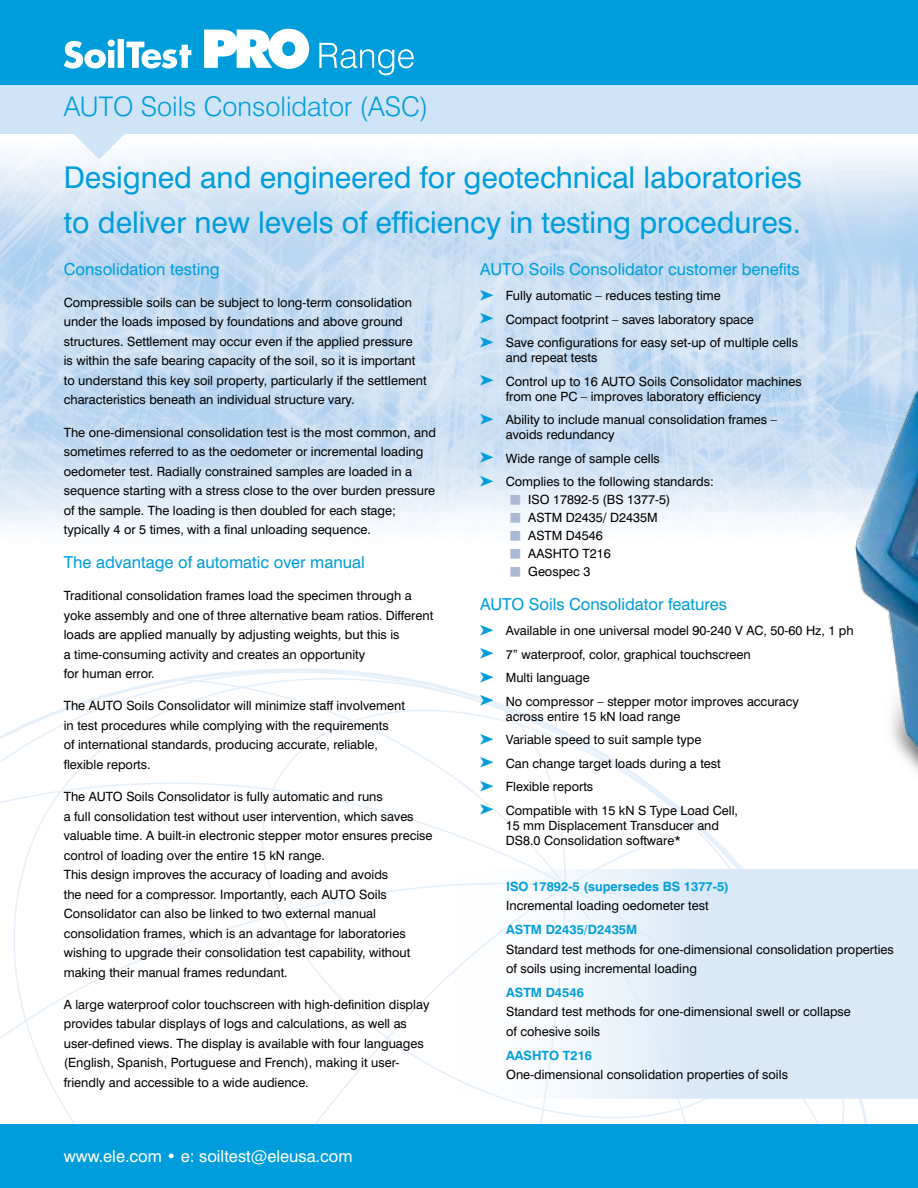
<style>
.page{position:relative;width:918px;height:1188px;background:#fff}
.page>*{position:absolute;margin:0;border:0;box-sizing:border-box;transform-origin:0 0}
.t1{font:30px/45px "Swiss 721 BT";color:#009ddc}
.t2{font:300 27px "Swiss 721 BT";color:#009ddc}
.t3{font:16.5px "Swiss 721 BT";color:#009ddc}
.t4{font:16.5px "Swiss 721 BT";color:#fff}
.t5{font:12.75px/19.5px "Swiss 721 BT";color:#000}
.t6{font:700 12.75px "Swiss 721 BT";color:#009ddc}
</style>
<div class="page">
<img style="left:0;top:133px;width:806px;height:398px">
<svg style="left:0;top:668px;width:880px;height:431px"></svg>
<svg style="left:0;top:760px;width:876px;height:364px"></svg>
<svg style="left:438px;top:869px;width:480px;height:229px;fill:#dfecf9"></svg>
<div style="left:0;top:82px;width:918px;height:51px;background:#cfe4f6"></div>
<div style="left:0;top:0;width:918px;height:85px;background:#009ddc"></div>
<div style="left:0;top:1124px;width:918px;height:64px;background:#009ddc"></div>
<svg style="left:64px;top:29px;width:350px;height:46px"></svg>
<svg style="left:64px;top:133px;width:71px;height:27px"></svg>
<img style="left:806px;top:133px;width:112px;height:766px">
<svg style="left:480px;top:290px;width:14px;height:10px"></svg>
<svg style="left:480px;top:313px;width:14px;height:11px"></svg>
<svg style="left:480px;top:337px;width:14px;height:10px"></svg>
<svg style="left:480px;top:375px;width:14px;height:11px"></svg>
<svg style="left:480px;top:414px;width:14px;height:10px"></svg>
<svg style="left:480px;top:452px;width:14px;height:11px"></svg>
<svg style="left:480px;top:476px;width:14px;height:10px"></svg>
<svg style="left:510px;top:494px;width:10px;height:10px"></svg>
<svg style="left:510px;top:512px;width:10px;height:10px"></svg>
<svg style="left:480px;top:672px;width:14px;height:10px"></svg>
<svg style="left:480px;top:695px;width:14px;height:11px"></svg>
<svg style="left:480px;top:734px;width:14px;height:10px"></svg>
<svg style="left:480px;top:757px;width:14px;height:11px"></svg>
<svg style="left:480px;top:781px;width:14px;height:10px"></svg>
<svg style="left:480px;top:804px;width:14px;height:11px"></svg>
<h2 class="t2" style="left:64px;top:90px;width:366px">AUTO Soils Consolidator (ASC)</h2>
<h1 class="t1" style="left:64px;top:155px;width:740px">Designed and engineered for geotechnical laboratories to deliver new levels of efficiency in testing procedures.</h1>
<p class="t3" style="left:480px;top:259px;width:321px">AUTO Soils Consolidator customer benefits</p>
<p class="t5" style="left:506px;top:284px;width:294px;line-height:23.5px">Fully automatic – reduces testing time<br>Compact footprint – saves laboratory space<br>Save configurations for easy set-up of multiple cells</p>
<p class="t5" style="left:506px;top:346px;width:297px;line-height:23.5px">and repeat tests<br>Control up to 16 AUTO Soils Consolidator machines</p>
<p class="t5" style="left:506px;top:384px;width:273px;line-height:23.5px">from one PC – improves laboratory efficiency<br>Ability to include manual consolidation frames –</p>
<p class="t5" style="left:506px;top:423px;width:210px;line-height:23.5px">avoids redundancy<br>Wide range of sample cells<br>Complies to the following standards:</p>
<p class="t5" style="left:528px;top:490px;width:144px;line-height:18px">ISO 17892-5 (BS 1377-5)<br>ASTM D2435/ D2435M<br>ASTM D4546<br>AASHTO T216<br>Geospec 3</p>
<p class="t3" style="left:480px;top:594px;width:248px">AUTO Soils Consolidator features</p>
<p class="t5" style="left:506px;top:619px;width:349px;line-height:23.5px">Available in one universal model 90-240 V AC, 50-60 Hz, 1 ph 7” waterproof, color, graphical touchscreen<br>Multi language<br>No compressor – stepper motor improves accuracy</p>
<p class="t5" style="left:506px;top:704px;width:234px;line-height:23.5px">across entire 15 kN load range<br>Variable speed to suit sample type<br>Can change target loads during a test<br>Flexible reports<br>Compatible with 15 kN S Type Load Cell,</p>
<p class="t5" style="left:506px;top:818px;width:215px;line-height:15px">15 mm Displacement Transducer and<br>DS8.0 Consolidation software*</p>
<p class="t6" style="left:506px;top:878px;width:224px">ISO 17892-5 (supersedes BS 1377-5)</p>
<p class="t5" style="left:506px;top:896px;width:204px">Incremental loading oedometer test</p>
<p class="t6" style="left:506px;top:922px;width:133px">ASTM D2435/D2435M</p>
<p class="t5" style="left:506px;top:939px;width:389px">Standard test methods for one-dimensional consolidation properties of soils using incremental loading</p>
<p class="t6" style="left:506px;top:984px;width:79px">ASTM D4546</p>
<p class="t5" style="left:506px;top:1002px;width:346px">Standard test methods for one-dimensional swell or collapse of cohesive soils</p>
<p class="t6" style="left:506px;top:1047px;width:87px">AASHTO T216</p>
<p class="t5" style="left:506px;top:1065px;width:283px">One-dimensional consolidation properties of soils</p>
<p class="t3" style="left:64px;top:259px;width:157px">Consolidation testing</p>
<p class="t5" style="left:64px;top:292px;width:364px">Compressible soils can be subject to long-term consolidation under the loads imposed by foundations and above ground structures. Settlement may occur even if the applied pressure<br>is within the safe bearing capacity of the soil, so it is important to understand this key soil property, particularly if the settlement characteristics beneath an individual structure vary.</p>
<p class="t5" style="left:64px;top:422px;width:374px">The one-dimensional consolidation test is the most common, and sometimes referred to as the oedometer or incremental loading oedometer test. Radially constrained samples are loaded in a sequence starting with a stress close to the over burden pressure of the sample. The loading is then doubled for each stage; typically 4 or 5 times, with a final unloading sequence.</p>
<p class="t3" style="left:64px;top:552px;width:303px">The advantage of automatic over manual</p>
<p class="t5" style="left:64px;top:586px;width:371px">Traditional consolidation frames load the specimen through a yoke assembly and one of three alternative beam ratios. Different loads are applied manually by adjusting weights, but this is<br>a time-consuming activity and creates an opportunity<br>for human error.</p>
<p class="t5" style="left:64px;top:696px;width:343px">The AUTO Soils Consolidator will minimize staff involvement in test procedures while complying with the requirements<br>of international standards, producing accurate, reliable, flexible reports.</p>
<p class="t5" style="left:64px;top:787px;width:370px">The AUTO Soils Consolidator is fully automatic and runs<br>a full consolidation test without user intervention, which saves valuable time. A built-in electronic stepper motor ensures precise control of loading over the entire 15 kN range.<br>This design improves the accuracy of loading and avoids<br>the need for a compressor. Importantly, each AUTO Soils Consolidator can also be linked to two external manual consolidation frames, which is an advantage for laboratories wishing to upgrade their consolidation test capability, without making their manual frames redundant.</p>
<p class="t5" style="left:64px;top:994px;width:367px">A large waterproof color touchscreen with high-definition display provides tabular displays of logs and calculations, as well as user-defined views. The display is available with four languages (English, Spanish, Portuguese and French), making it user&shy;friendly and accessible to a wide audience.</p>
<p class="t4" style="left:64px;top:1146px;width:290px">www.ele.com • e: soiltest@eleusa.com</p>
</div>
